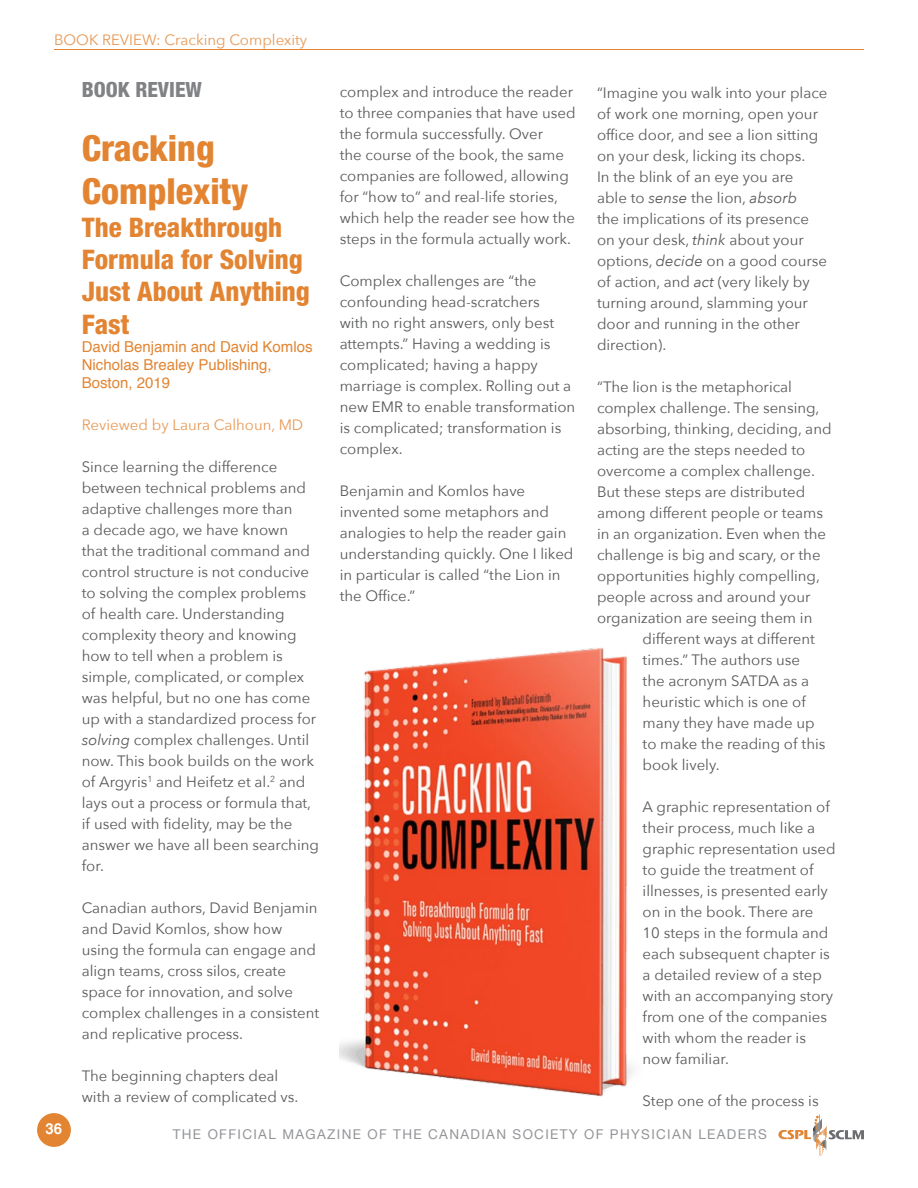
<style>
.page{position:relative;width:918px;height:1188px;background:#fff}
.page>*{position:absolute;margin:0;border:0;box-sizing:border-box;transform-origin:0 0}
.t1{font:800 condensed 36px/43.2px "Helvetica Neue LT Pro";color:#e28431}
.t2{font:800 condensed 27px/32.4px "Helvetica Neue LT Pro";color:#e28431}
.t3{font:800 condensed 21px "Helvetica Neue LT Pro";color:#808285}
.t4{font:15px/21px "Avenir Next";color:#58595b}
.t5{font:15px/18px "Helvetica";color:#e28431}
.t6{font:15px "Avenir Next";color:#e79956}
.t7{font:700 15px "Helvetica";color:#fff}
.t8{font:13.5px "Helvetica Neue";letter-spacing:.1em;color:#939598}
.s1{font-style:italic}
</style>
<div class="page">
<svg style="left:778px;top:1114px;width:86px;height:42px"></svg>
<div style="left:37px;top:1113px;width:34px;height:34px;background:#e28431;border-radius:50%"></div>
<hr style="left:54px;top:49px;width:810px;height:1px;background:#e28431">
<img style="left:340px;top:647px;width:293px;height:450px">
<p class="t6" style="left:54px;top:27px;width:255px">BOOK REVIEW: Cracking Complexity</p>
<h3 class="t3" style="left:82px;top:76px;width:122px">BOOK REVIEW</h3>
<h1 class="t1" style="left:82px;top:126px;width:168px">Cracking<br>Complexity</h1>
<h2 class="t2" style="left:82px;top:210px;width:230px">The Breakthrough<br>Formula for Solving<br>Just About Anything<br>Fast</h2>
<p class="t5" style="left:82px;top:338px;width:232px">David Benjamin and David Komlos<br>Nicholas Brealey Publishing,<br>Boston, 2019</p>
<p class="t6" style="left:82px;top:412px;width:223px">Reviewed by Laura Calhoun, MD</p>
<p class="t4" style="left:82px;top:455px;width:239px">Since learning the difference between technical problems and adaptive challenges more than<br>a decade ago, we have known<br>that the traditional command and control structure is not conducive to solving the complex problems of health care. Understanding complexity theory and knowing how to tell when a problem is simple, complicated, or complex was helpful, but no one has come up with a standardized process for <span class="s1">solving</span> complex challenges. Until now. This book builds on the work of Argyris<sup>1</sup> and Heifetz et al.<sup>2</sup> and lays out a process or formula that, if used with fidelity, may be the answer we have all been searching for.</p>
<p class="t4" style="left:82px;top:896px;width:239px">Canadian authors, David Benjamin and David Komlos, show how using the formula can engage and align teams, cross silos, create space for innovation, and solve complex challenges in a consistent and replicative process.</p>
<p class="t4" style="left:82px;top:1064px;width:218px">The beginning chapters deal with a review of complicated vs.</p>
<p class="t4" style="left:340px;top:80px;width:237px">complex and introduce the reader to three companies that have used the formula successfully. Over<br>the course of the book, the same companies are followed, allowing for “how to” and real-life stories, which help the reader see how the steps in the formula actually work.</p>
<p class="t4" style="left:340px;top:269px;width:237px">Complex challenges are “the confounding head-scratchers<br>with no right answers, only best attempts.” Having a wedding is complicated; having a happy marriage is complex. Rolling out a new EMR to enable transformation is complicated; transformation is complex.</p>
<p class="t4" style="left:340px;top:479px;width:235px">Benjamin and Komlos have invented some metaphors and analogies to help the reader gain understanding quickly. One I liked in particular is called “the Lion in the Office.”</p>
<p class="t4" style="left:597px;top:81px;width:232px">“Imagine you walk into your place of work one morning, open your office door, and see a lion sitting on your desk, licking its chops.<br>In the blink of an eye you are<br>able to <span class="s1">sense</span> the lion, <span class="s1">absorb<br></span>the implications of its presence on your desk, <span class="s1">think</span> about your options, <span class="s1">decide</span> on a good course of action, and <span class="s1">act</span> (very likely by turning around, slamming your door and running in the other direction).</p>
<p class="t4" style="left:597px;top:375px;width:236px">“The lion is the metaphorical complex challenge. The sensing, absorbing, thinking, deciding, and acting are the steps needed to overcome a complex challenge.<br>But these steps are distributed among different people or teams in an organization. Even when the challenge is big and scary, or the opportunities highly compelling, people across and around your organization are seeing them in</p>
<p class="t4" style="left:643px;top:627px;width:184px">different ways at different times.” The authors use the acronym SATDA as a heuristic which is one of many they have made up to make the reading of this book lively.</p>
<p class="t4" style="left:643px;top:795px;width:195px">A graphic representation of their process, much like a graphic representation used to guide the treatment of illnesses, is presented early on in the book. There are<br>10 steps in the formula and each subsequent chapter is a detailed review of a step with an accompanying story from one of the companies with whom the reader is now familiar.</p>
<p class="t4" style="left:643px;top:1089px;width:178px">Step one of the process is</p>
<p class="t7" style="left:46px;top:1117px;width:18px">36</p>
<p class="t8" style="left:173px;top:1124px;width:595px">THE OFFICIAL MAGAZINE OF THE CANADIAN SOCIETY OF PHYSICIAN LEADERS</p>
</div>
